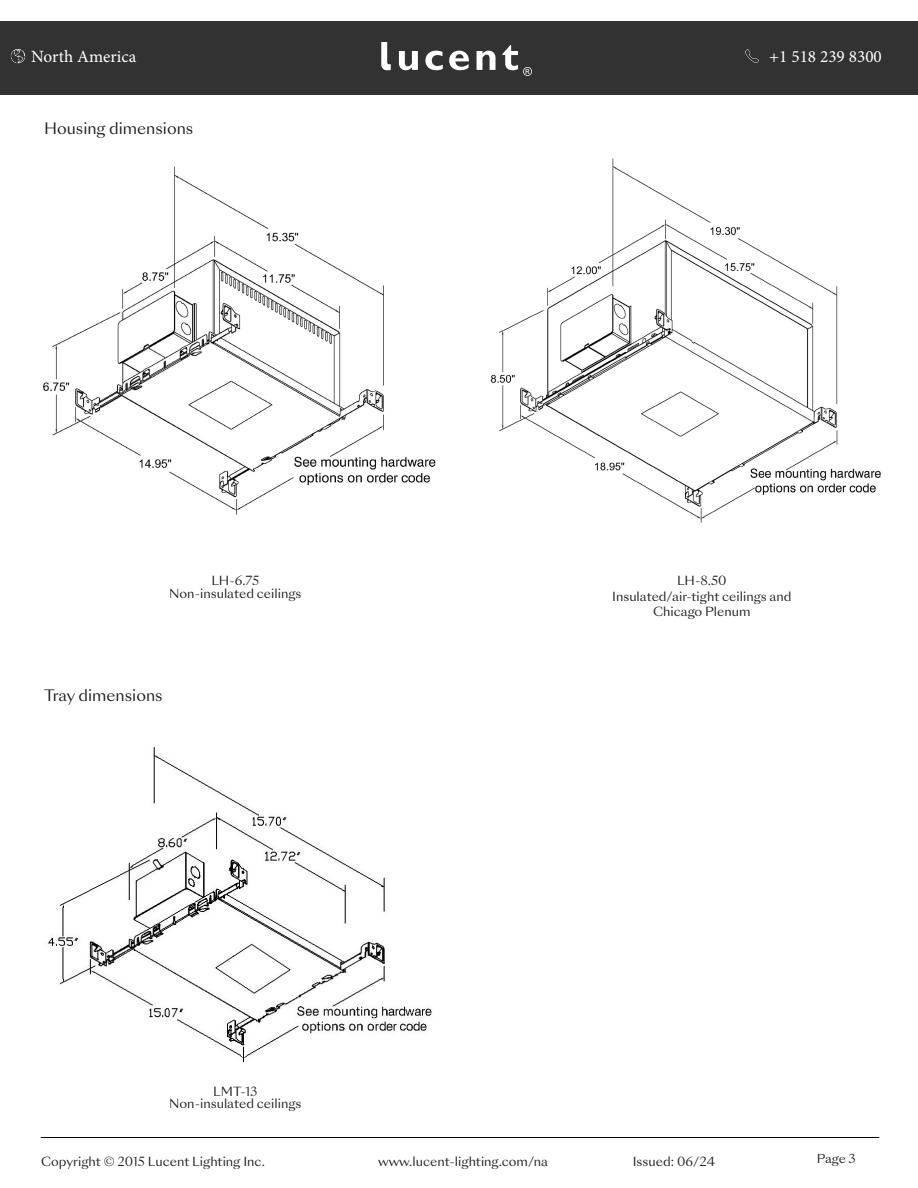
<style>
.page{position:relative;width:918px;height:1188px;background:#fff}
.page>*{position:absolute;margin:0;border:0;box-sizing:border-box;transform-origin:0 0}
.t1{font:17.25px "Minion Pro";color:#fff}
.t2{font:15.3px "Sang Bleu Sunrise";color:#231f20}
.bullet_point{font:12.15px/15.3px "Sang Bleu Sunrise";color:#231f20;text-align:center}
.t3{font:12px "Sang Bleu Sunrise";color:#231f20}
</style>
<div class="page">
<hr style="left:41px;top:1137px;width:838px;height:1px;background:#000">
<div style="left:0;top:21px;width:918px;height:74px;background:#333233"></div>
<svg style="left:399px;top:51px;width:19px;height:19px"></svg>
<svg style="left:425px;top:51px;width:18px;height:19px"></svg>
<svg style="left:449px;top:51px;width:20px;height:19px"></svg>
<svg style="left:477px;top:51px;width:19px;height:19px"></svg>
<svg style="left:381px;top:42px;width:10px;height:28px"></svg>
<svg style="left:502px;top:45px;width:30px;height:30px"></svg>
<img style="left:11px;top:49px;width:14px;height:14px">
<img style="left:745px;top:49px;width:14px;height:14px">
<img style="left:490px;top:158px;width:391px;height:365px">
<img style="left:43px;top:166px;width:393px;height:349px">
<img style="left:48px;top:747px;width:384px;height:315px">
<h1 class="t1" style="left:31px;top:45px;width:107px">North America</h1>
<h1 class="t1" style="left:769px;top:45px;width:114px">+1 518 239 8300</h1>
<p class="t2" style="left:44px;top:118px;width:151px">Housing dimensions</p>
<p class="bullet_point" style="left:211px;top:574px;width:50px">LH-6.75</p>
<p class="bullet_point" style="left:169px;top:586px;width:134px">Non-insulated ceilings</p>
<p class="t2" style="left:44px;top:685px;width:120px">Tray dimensions</p>
<p class="bullet_point" style="left:213px;top:1084px;width:46px">LMT-13</p>
<p class="bullet_point" style="left:169px;top:1096px;width:134px">Non-insulated ceilings</p>
<p class="bullet_point" style="left:677px;top:574px;width:51px">LH-8.50</p>
<p class="bullet_point" style="left:612px;top:589px;width:181px">Insulated/air-tight ceilings and<br>Chicago Plenum</p>
<p class="bullet_point" style="left:41px;top:1154px;width:225px">Copyright © 2015 Lucent Lighting Inc.</p>
<p class="bullet_point" style="left:378px;top:1154px;width:171px">www.lucent-lighting.com/na</p>
<p class="bullet_point" style="left:633px;top:1155px;width:84px">Issued: 06/24</p>
<p class="t3" style="left:817px;top:1151px;width:40px">Page 3</p>
</div>
